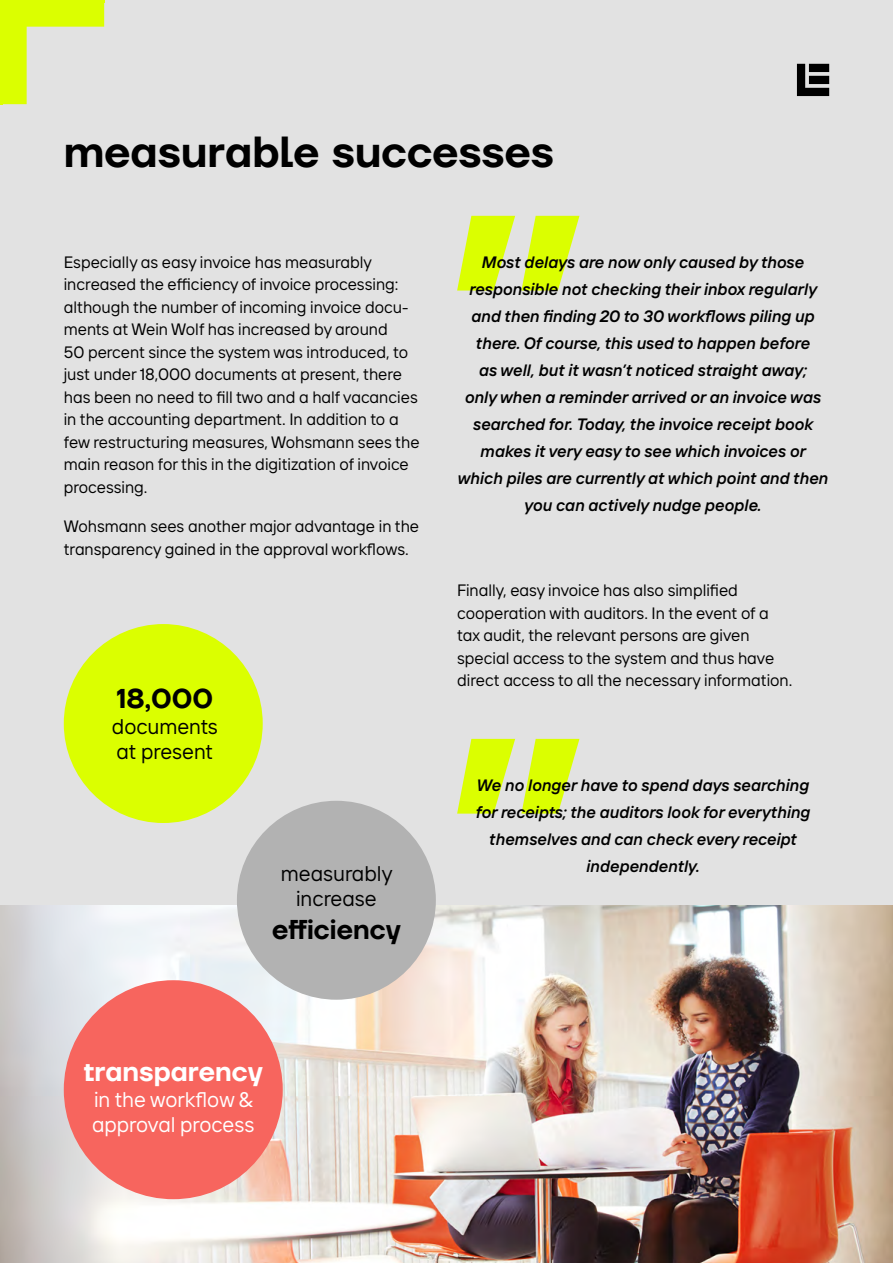
<style>
.page{position:relative;width:893px;height:1263px;background:#e2e2e2}
.page>*{position:absolute;margin:0;border:0;box-sizing:border-box;transform-origin:0 0}
.t1{font:600 43.5px "easyheadfont";color:#000}
.t2{font:600 27.3px "easyheadfont";color:#000}
.t3{font:600 27.3px "easyheadfont";color:#fff}
.t4{font:21.15px/25.5px "easytextfont";color:#000}
.t5{font:21.15px/25.5px "easytextfont";color:#fff}
.t6{font:16.5px/22.5px "easytextfont";color:#000}
.t7{font:16.5px/27px "easytextfont Dm Bd It";color:#000;text-align:center}
</style>
<div class="page">
<svg style="left:797px;top:64px;width:32px;height:32px"></svg>
<img style="left:0;top:906px;width:893px;height:357px">
<svg style="left:457px;top:216px;width:122px;height:75px"></svg>
<svg style="left:457px;top:739px;width:122px;height:75px"></svg>
<svg style="left:2px;top:2px;width:102px;height:102px"></svg>
<hr style="left:0;top:0;width:104px;height:2px;background:#dbff00">
<hr style="left:0;top:0;width:2px;height:104px;background:#dbff00">
<div style="left:64px;top:624px;width:199px;height:199px;background:#dbff00;border-radius:50%"></div>
<div style="left:64px;top:980px;width:219px;height:219px;background:#f7655e;border-radius:50%"></div>
<div style="left:237px;top:801px;width:199px;height:199px;background:#b2b2b2;border-radius:50%"></div>
<h1 class="t1" style="left:64px;top:122px;width:492px">measurable successes</h1>
<p class="t6" style="left:64px;top:250px;width:357px">Especially as easy invoice has measurably increased the efficiency of invoice processing: although the number of incoming invoice docu&shy;ments at Wein Wolf has increased by around<br>50 percent since the system was introduced, to just under 18,000 documents at present, there has been no need to fill two and a half vacancies in the accounting department. In addition to a few restructuring measures, Wohsmann sees the main reason for this in the digitization of invoice processing.</p>
<p class="t6" style="left:64px;top:515px;width:357px">Wohsmann sees another major advantage in the transparency gained in the approval workflows.</p>
<h2 class="t2" style="left:116px;top:680px;width:98px">18,000</h2>
<p class="t4" style="left:112px;top:713px;width:108px">documents at present</p>
<p class="t4" style="left:281px;top:860px;width:113px;text-align:center">measurably increase</p>
<h2 class="t2" style="left:272px;top:911px;width:130px">efficiency</h2>
<p class="t7" style="left:458px;top:248px;width:372px">Most delays are now only caused by those responsible not checking their inbox regularly and then finding 20 to 30 workflows piling up there. Of course, this used to happen before<br>as well, but it wasn’t noticed straight away;<br>only when a reminder arrived or an invoice was searched for. Today, the invoice receipt book makes it very easy to see which invoices or which piles are currently at which point and then you can actively nudge people.</p>
<p class="t6" style="left:457px;top:579px;width:337px">Finally, easy invoice has also simplified cooperation with auditors. In the event of a tax audit, the relevant persons are given special access to the system and thus have direct access to all the necessary information.</p>
<p class="t7" style="left:476px;top:771px;width:336px">We no longer have to spend days searching for receipts; the auditors look for everything themselves and can check every receipt independently.</p>
<h2 class="t3" style="left:84px;top:1053px;width:180px">transparency</h2>
<p class="t5" style="left:92px;top:1086px;width:164px">in the workflow &amp; approval process</p>
</div>
